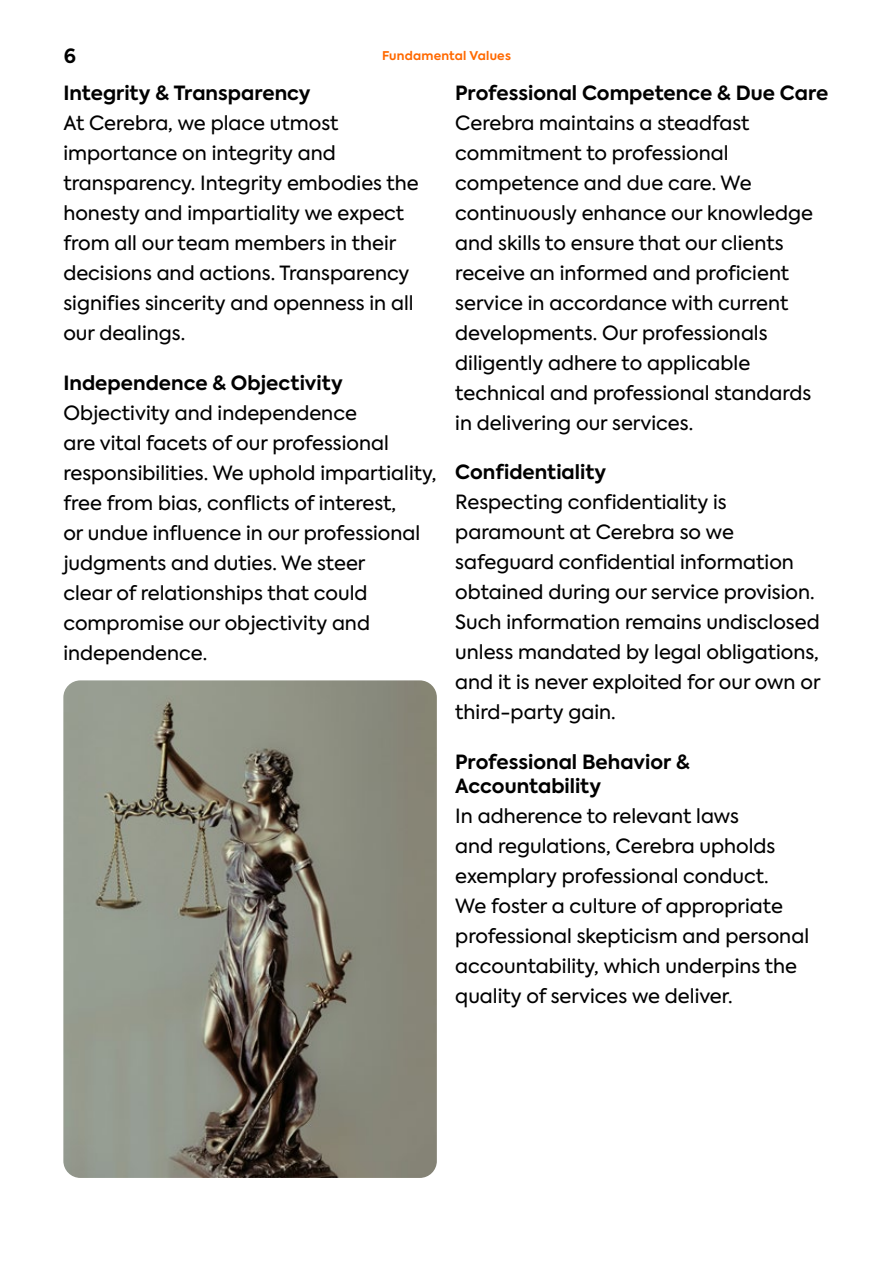
<style>
.page{position:relative;width:893px;height:1263px;background:#fff}
.page>*{position:absolute;margin:0;border:0;box-sizing:border-box;transform-origin:0 0}
.t1{font:19.5px/30px "Axiforma";color:#000}
.t2{font:700 19.5px/37.2px "Axiforma";color:#000}
.t3{font:700 12px "Axiforma";letter-spacing:.02em;color:#ff6900}
</style>
<div class="page">
<img style="left:63px;top:680px;width:374px;height:498px">
<p class="t2" style="left:63px;top:38px;width:249px">6<br>Integrity &amp; Transparency</p>
<p class="t1" style="left:63px;top:108px;width:357px">At Cerebra, we place utmost importance on integrity and transparency. Integrity embodies the honesty and impartiality we expect from all our team members in their decisions and actions. Transparency signifies sincerity and openness in all our dealings.</p>
<p class="t2" style="left:63px;top:364px;width:281px">Independence &amp; Objectivity</p>
<p class="t1" style="left:63px;top:398px;width:375px">Objectivity and independence<br>are vital facets of our professional responsibilities. We uphold impartiality, free from bias, conflicts of interest,<br>or undue influence in our professional judgments and duties. We steer<br>clear of relationships that could compromise our objectivity and independence.</p>
<p class="t3" style="left:382px;top:48px;width:130px">Fundamental Values</p>
<p class="t2" style="left:455px;top:75px;width:375px">Professional Competence &amp; Due Care</p>
<p class="t1" style="left:455px;top:108px;width:359px">Cerebra maintains a steadfast commitment to professional competence and due care. We continuously enhance our knowledge and skills to ensure that our clients receive an informed and proficient service in accordance with current developments. Our professionals diligently adhere to applicable technical and professional standards in delivering our services.</p>
<p class="t2" style="left:455px;top:454px;width:152px">Confidentiality</p>
<p class="t1" style="left:455px;top:488px;width:367px">Respecting confidentiality is paramount at Cerebra so we safeguard confidential information obtained during our service provision.<br>Such information remains undisclosed unless mandated by legal obligations, and it is never exploited for our own or third-party gain.</p>
<p class="t2" style="left:455px;top:750px;width:236px;line-height:24px">Professional Behavior &amp;<br>Accountability</p>
<p class="t1" style="left:455px;top:801px;width:355px">In adherence to relevant laws<br>and regulations, Cerebra upholds exemplary professional conduct.<br>We foster a culture of appropriate professional skepticism and personal accountability, which underpins the quality of services we deliver.</p>
</div>
